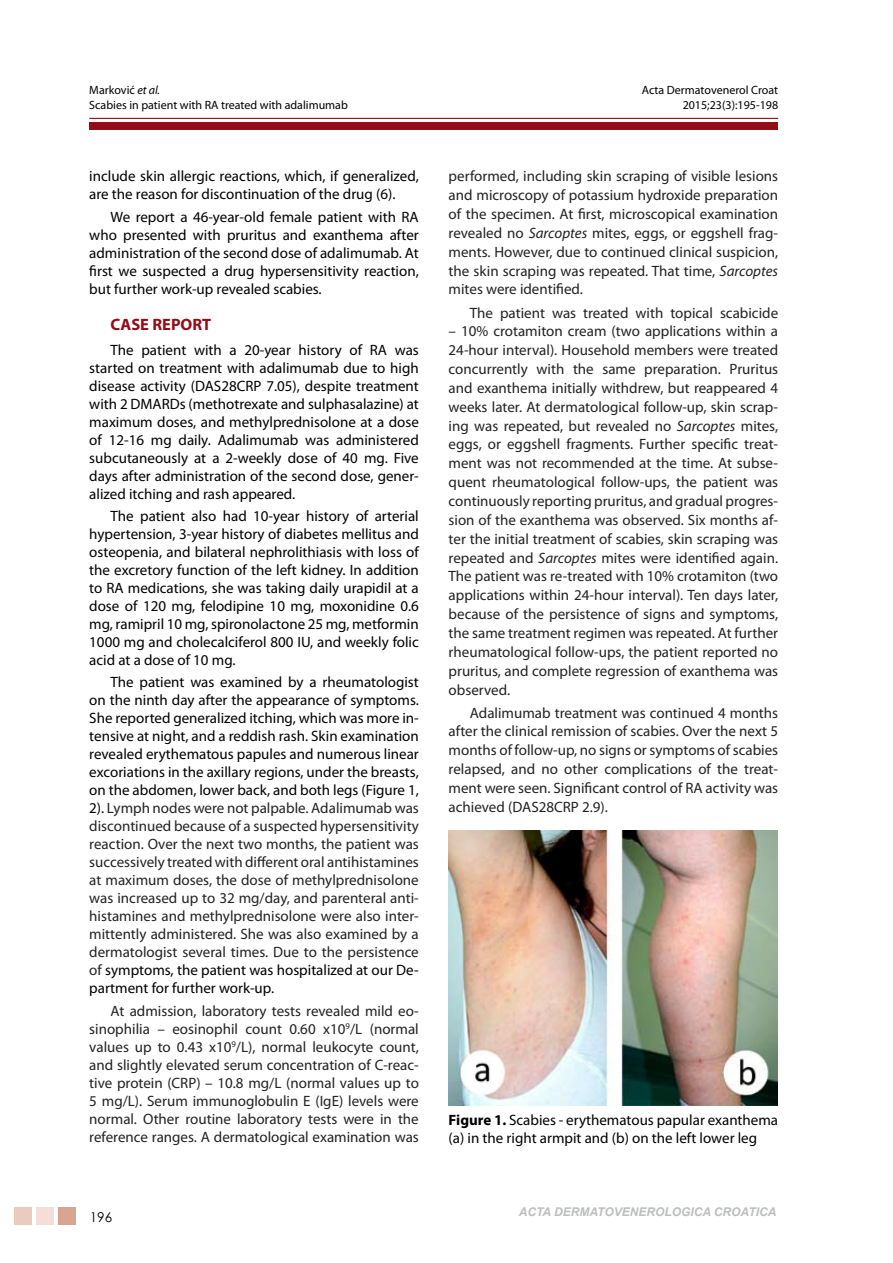
<style>
.page{position:relative;width:893px;height:1263px;background:#fff}
.page>*{position:absolute;margin:0;border:0;box-sizing:border-box;transform-origin:0 0}
.t1{font:700 16.5px "Myriad Pro";color:#930d17}
.t2{font:15px/18.9px "Myriad Pro";color:#222;text-align:justify}
.t3{font:15px/18px "Myriad Pro";color:#000;text-align:justify}
.t4{font:13.5px "Century Gothic";color:#000}
.t5{font:12px "Myriad Pro";color:#000}
.t6{font:italic 700 12px "Arial";color:#bcbdbe}
.s1{font-style:italic}
.s2{color:#000}
.s3{font-weight:700}
</style>
<div class="page">
<div style="left:89px;top:122px;width:689px;height:8px;background:#930d17"></div>
<hr style="left:89px;top:118px;width:689px;height:1px;background:#930d17">
<div style="left:14px;top:1207px;width:18px;height:18px;background:#eacbbe"></div>
<div style="left:36px;top:1207px;width:18px;height:18px;background:#f3dfd7"></div>
<div style="left:59px;top:1207px;width:17px;height:18px;background:#d9a591"></div>
<img style="left:449px;top:830px;width:329px;height:275px">
<p class="t5" style="left:89px;top:83px;width:72px">Marković <span class="s1">et al.</span></p>
<p class="t5" style="left:642px;top:83px;width:138px">Acta Dermatovenerol Croat</p>
<p class="t5" style="left:89px;top:97px;width:260px">Scabies in patient with RA treated with adalimumab</p>
<p class="t5" style="left:683px;top:97px;width:97px">2015;23(3):195-198</p>
<p class="t3" style="left:89px;top:167px;width:331px">include skin allergic reactions, which, if generalized, are the reason for discontinuation of the drug (6).</p>
<p class="t3" style="left:89px;top:207px;width:331px;text-indent:21px">We report a 46-year-old female patient with RA who presented with pruritus and exanthema after administration of the second dose of adalimumab. At first we suspected a drug hypersensitivity reaction, but further work-up revealed scabies.</p>
<p class="t1" style="left:111px;top:314px;width:102px">CASE REPORT</p>
<p class="t3" style="left:89px;top:341px;width:331px;text-indent:21px">The patient with a 20-year history of RA was started on treatment with adalimumab due to high disease activity (DAS28CRP 7.05), despite treatment with 2 DMARDs (methotrexate and sulphasalazine) at maximum doses, and methylprednisolone at a dose of 12-16 mg daily. Adalimumab was administered subcutaneously at a 2-weekly dose of 40 mg. Five days after administration of the second dose, gener&shy;alized itching and rash appeared.</p>
<p class="t3" style="left:89px;top:507px;width:331px;text-indent:21px">The patient also had 10-year history of arterial hypertension, 3-year history of diabetes mellitus and osteopenia, and bilateral nephrolithiasis with loss of the excretory function of the left kidney. In addition to RA medications, she was taking daily urapidil at a dose of 120 mg, felodipine 10 mg, moxonidine 0.6 mg, ramipril 10 mg, spironolactone 25 mg, metformin 1000 mg and cholecalciferol 800 IU, and weekly folic acid at a dose of 10 mg.</p>
<p class="t2" style="left:89px;top:673px;width:331px;line-height:18px;text-indent:21px"><span class="s2">The patient was examined by a rheumatologist on the ninth day after the appearance of symptoms.<br>She reported generalized itching, which was more in&shy;tensive at night, and a reddish rash. Skin examination revealed erythematous papules and numerous linear excoriations in the axillary regions, under the breasts, on the abdomen, lower back, and both legs (Figure 1, 2).</span> Lymph nodes were not palpable. Adalimumab was discontinued because of a suspected hypersensitivity reaction. Over the next two months, the patient was successively treated with different oral antihistamines at maximum doses, the dose of methylprednisolone was increased up to 32 mg/day, and parenteral anti&shy;histamines and methylprednisolone were also inter&shy;mittently administered. She was also examined by a dermatologist several times. Due to the persistence of <span class="s2">symptoms, the patient was hospitalized at our De&shy;partment for further work-up.</span></p>
<p class="t2" style="left:89px;top:1001px;width:331px;line-height:18px;text-indent:21px">At admission, laboratory tests revealed mild eo&shy;sinophilia – eosinophil count 0.60 x10<sup>9</sup>/L (normal values up to 0.43 x10<sup>9</sup>/L), normal leukocyte count, and slightly elevated serum concentration of C-reac&shy;tive protein (CRP) – 10.8 mg/L (normal values up to 5 mg/L). Serum immunoglobulin E (IgE) levels were normal. Other routine laboratory tests were in the reference ranges. A dermatological examination was</p>
<p class="t4" style="left:90px;top:1207px;width:24px">196</p>
<p class="t2" style="left:449px;top:167px;width:331px">performed, including skin scraping of visible lesions and microscopy of potassium hydroxide preparation of the specimen. At first, microscopical examination revealed no <span class="s1">Sarcoptes</span> mites, eggs, or eggshell frag&shy;ments. However, due to continued clinical suspicion, the skin scraping was repeated. That time, <span class="s1">Sarcoptes </span>mites were identified.</p>
<p class="t2" style="left:470px;top:303px;width:310px">The patient was treated with topical scabicide</p>
<p class="t2" style="left:449px;top:322px;width:331px">– 10% crotamiton cream (two applications within a 24-hour interval). Household members were treated concurrently with the same preparation. Pruritus and exanthema initially withdrew, but reappeared 4 weeks later. At dermatological follow-up, skin scrap&shy;ing was repeated, but revealed no <span class="s1">Sarcoptes</span> mites, eggs, or eggshell fragments. Further specific treat&shy;ment was not recommended at the time. At subse&shy;quent rheumatological follow-ups, the patient was continuously reporting pruritus, and gradual progres&shy;sion of the exanthema was observed. Six months af&shy;ter the initial treatment of scabies, skin scraping was repeated and <span class="s1">Sarcoptes</span> mites were identified again.<br>The patient was re-treated with 10% crotamiton (two applications within 24-hour interval). Ten days later, because of the persistence of signs and symptoms, the same treatment regimen was repeated. At further rheumatological follow-ups, the patient reported no pruritus, and complete regression of exanthema was observed.</p>
<p class="t2" style="left:449px;top:703px;width:331px;text-indent:21px">Adalimumab treatment was continued 4 months after the clinical remission of scabies. Over the next 5 months of follow-up, no signs or symptoms of scabies relapsed, and no other complications of the treat&shy;ment were seen. Significant control of RA activity was achieved (DAS28CRP 2.9).</p>
<p class="t3" style="left:449px;top:1111px;width:331px"><span class="s3">Figure 1.</span> Scabies - erythematous papular exanthema (a) in the right armpit and (b) on the left lower leg</p>
<p class="t6" style="left:519px;top:1204px;width:259px">ACTA DERMATOVENEROLOGICA CROATICA</p>
</div>
